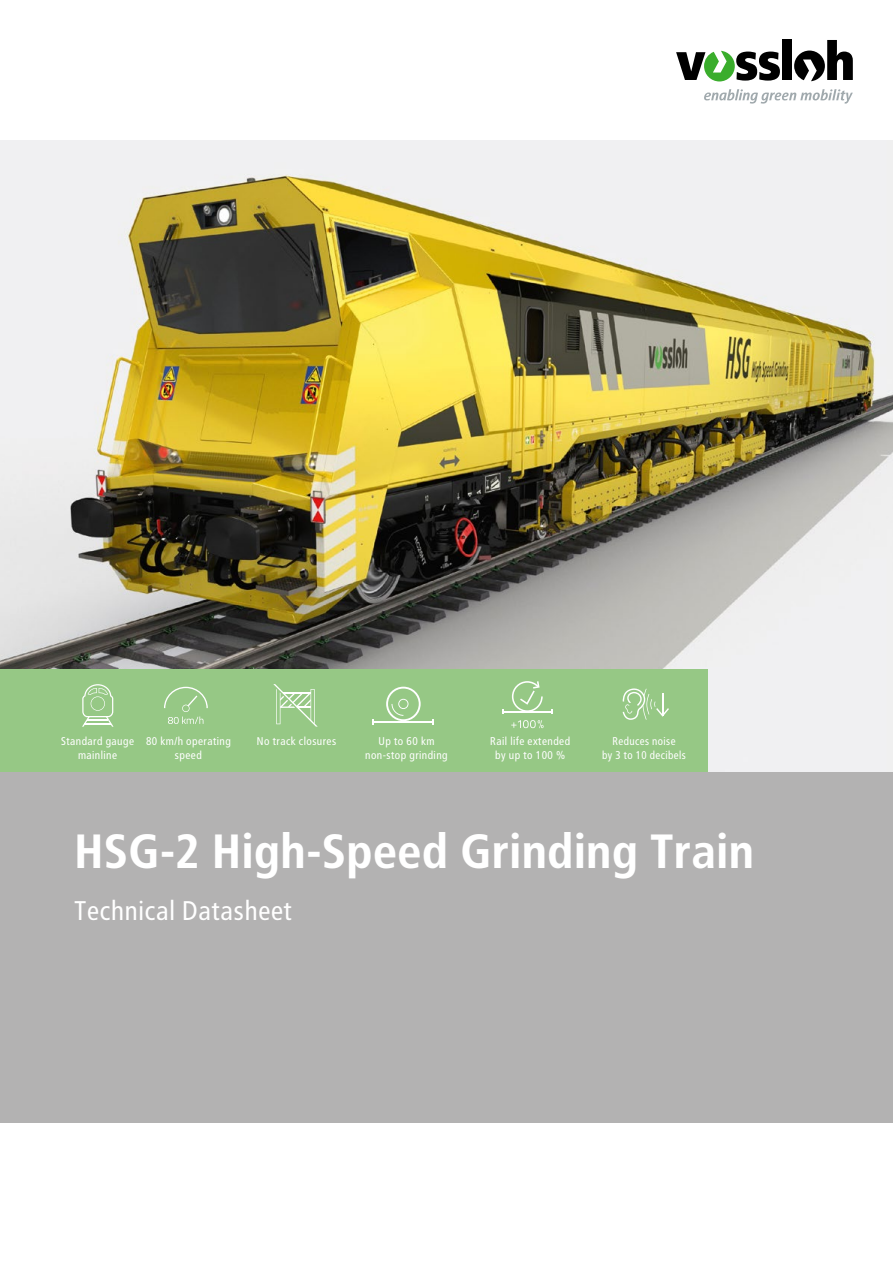
<style>
.page{position:relative;width:893px;height:1263px;background:#fff}
.page>*{position:absolute;margin:0;border:0;box-sizing:border-box;transform-origin:0 0}
.t1{font:700 48px "Transit";letter-spacing:-.01em;color:#fff}
.t2{font:27px "Transit";letter-spacing:-.01em;color:#fff}
.t3{font:11.25px/13.5px "Transit";color:#fff;text-align:center}
</style>
<div class="page">
<img style="left:0;top:140px;width:893px;height:632px">
<div style="left:0;top:772px;width:893px;height:351px;background:#b3b2b2"></div>
<div style="left:0;top:670px;width:707px;height:102px;background:#96c885"></div>
<svg style="left:623px;top:688px;width:46px;height:32px"></svg>
<svg style="left:273px;top:684px;width:45px;height:43px"></svg>
<svg style="left:164px;top:687px;width:44px;height:37px"></svg>
<svg style="left:82px;top:684px;width:32px;height:43px"></svg>
<hr style="left:373px;top:721px;width:60px;height:2px;background:#fff">
<svg style="left:386px;top:687px;width:35px;height:34px"></svg>
<svg style="left:511px;top:720px;width:33px;height:8px"></svg>
<hr style="left:503px;top:711px;width:49px;height:2px;background:#fff">
<svg style="left:512px;top:681px;width:31px;height:30px"></svg>
<div style="left:782px;top:40px;width:10px;height:40px;background:#000"></div>
<svg style="left:676px;top:51px;width:104px;height:30px"></svg>
<svg style="left:794px;top:40px;width:59px;height:41px"></svg>
<svg style="left:704px;top:89px;width:149px;height:15px"></svg>
<p class="t3" style="left:61px;top:735px;width:75px">Standard gauge mainline</p>
<p class="t3" style="left:365px;top:735px;width:84px">Up to 60 km non-stop grinding</p>
<p class="t3" style="left:490px;top:735px;width:82px">Rail life extended by up to 100 %</p>
<p class="t3" style="left:146px;top:735px;width:87px">80 km/h operating</p>
<p class="t3" style="left:257px;top:735px;width:81px">No track closures</p>
<p class="t3" style="left:175px;top:748px;width:29px">speed</p>
<p class="t3" style="left:602px;top:735px;width:86px">Reduces noise<br>by 3 to 10 decibels</p>
<h1 class="t1" style="left:74px;top:822px;width:682px">HSG-2 High-Speed Grinding Train</h1>
<h2 class="t2" style="left:74px;top:895px;width:220px">Technical Datasheet</h2>
</div>
